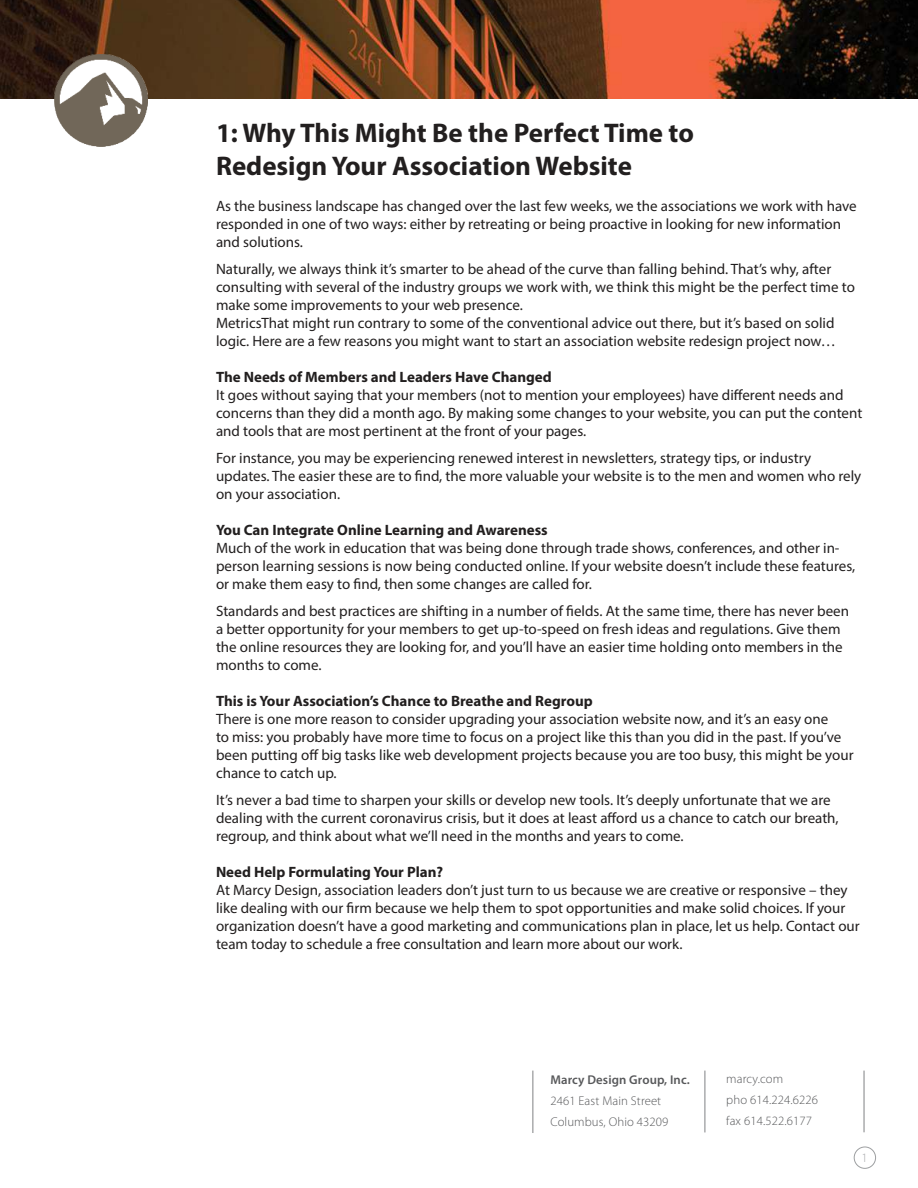
<style>
.page{position:relative;width:918px;height:1188px;background:#fff}
.page>*{position:absolute;margin:0;border:0;box-sizing:border-box;transform-origin:0 0}
.t1{font:700 27px/32.4px "Myriad Pro";color:#221f1f}
.t2{font:15px/18px "Myriad Pro";color:#221f1f}
.t3{font:700 15px "Myriad Pro";color:#221f1f}
.t4{font:300 12.75px/21px "Myriad Pro";letter-spacing:.01em;color:#57585a}
.t5{font:600 12.75px "Myriad Pro";letter-spacing:.01em;color:#57585a}
.t6{font:300 12.75px "Myriad Pro";color:#a7a9ab}
</style>
<div class="page">
<img style="left:0;top:0;width:918px;height:98px">
<div style="left:854px;top:1147px;width:22px;height:22px;border:1px solid #9d9fa1;border-radius:50%"></div>
<hr style="left:533px;top:1071px;width:1px;height:62px;background:#808284">
<hr style="left:864px;top:1071px;width:1px;height:61px;background:#808284">
<hr style="left:705px;top:1071px;width:1px;height:61px;background:#808284">
<img style="left:54px;top:54px;width:93px;height:93px">
<h1 class="t1" style="left:216px;top:119px;width:480px">1: Why This Might Be the Perfect Time to<br>Redesign Your Association Website</h1>
<p class="t2" style="left:216px;top:198px;width:642px">As the business landscape has changed over the last few weeks, we the associations we work with have responded in one of two ways: either by retreating or being proactive in looking for new information and solutions.</p>
<p class="t2" style="left:216px;top:261px;width:640px">Naturally, we always think it’s smarter to be ahead of the curve than falling behind. That’s why, after consulting with several of the industry groups we work with, we think this might be the perfect time to make some improvements to your web presence.<br>MetricsThat might run contrary to some of the conventional advice out there, but it’s based on solid logic. Here are a few reasons you might want to start an association website redesign project now…</p>
<p class="t3" style="left:216px;top:371px;width:337px">The Needs of Members and Leaders Have Changed</p>
<p class="t2" style="left:216px;top:387px;width:648px">It goes without saying that your members (not to mention your employees) have different needs and concerns than they did a month ago. By making some changes to your website, you can put the content and tools that are most pertinent at the front of your pages.</p>
<p class="t2" style="left:216px;top:450px;width:647px">For instance, you may be experiencing renewed interest in newsletters, strategy tips, or industry updates. The easier these are to find, the more valuable your website is to the men and women who rely on your association.</p>
<p class="t3" style="left:216px;top:524px;width:333px">You Can Integrate Online Learning and Awareness</p>
<p class="t2" style="left:216px;top:540px;width:641px">Much of the work in education that was being done through trade shows, conferences, and other in&shy;person learning sessions is now being conducted online. If your website doesn’t include these features, or make them easy to find, then some changes are called for.</p>
<p class="t2" style="left:216px;top:603px;width:635px">Standards and best practices are shifting in a number of fields. At the same time, there has never been a better opportunity for your members to get up-to-speed on fresh ideas and regulations. Give them the online resources they are looking for, and you’ll have an easier time holding onto members in the months to come.</p>
<p class="t3" style="left:216px;top:695px;width:378px">This is Your Association’s Chance to Breathe and Regroup</p>
<p class="t2" style="left:216px;top:711px;width:639px">There is one more reason to consider upgrading your association website now, and it’s an easy one<br>to miss: you probably have more time to focus on a project like this than you did in the past. If you’ve been putting off big tasks like web development projects because you are too busy, this might be your chance to catch up.</p>
<p class="t2" style="left:216px;top:792px;width:624px">It’s never a bad time to sharpen your skills or develop new tools. It’s deeply unfortunate that we are dealing with the current coronavirus crisis, but it does at least afford us a chance to catch our breath, regroup, and think about what we’ll need in the months and years to come.</p>
<p class="t3" style="left:216px;top:866px;width:229px">Need Help Formulating Your Plan?</p>
<p class="t2" style="left:216px;top:882px;width:645px">At Marcy Design, association leaders don’t just turn to us because we are creative or responsive – they like dealing with our firm because we help them to spot opportunities and make solid choices. If your organization doesn’t have a good marketing and communications plan in place, let us help. Contact our team today to schedule a free consultation and learn more about our work.</p>
<p class="t5" style="left:550px;top:1075px;width:141px">Marcy Design Group, Inc.</p>
<p class="t4" style="left:550px;top:1091px;width:120px">2461 East Main Street<br>Columbus, Ohio 43209</p>
<p class="t4" style="left:726px;top:1069px;width:93px">marcy.com<br>pho 614.224.6226 fax 614.522.6177</p>
<p class="t6" style="left:862px;top:1151px;width:8px">1</p>
</div>
